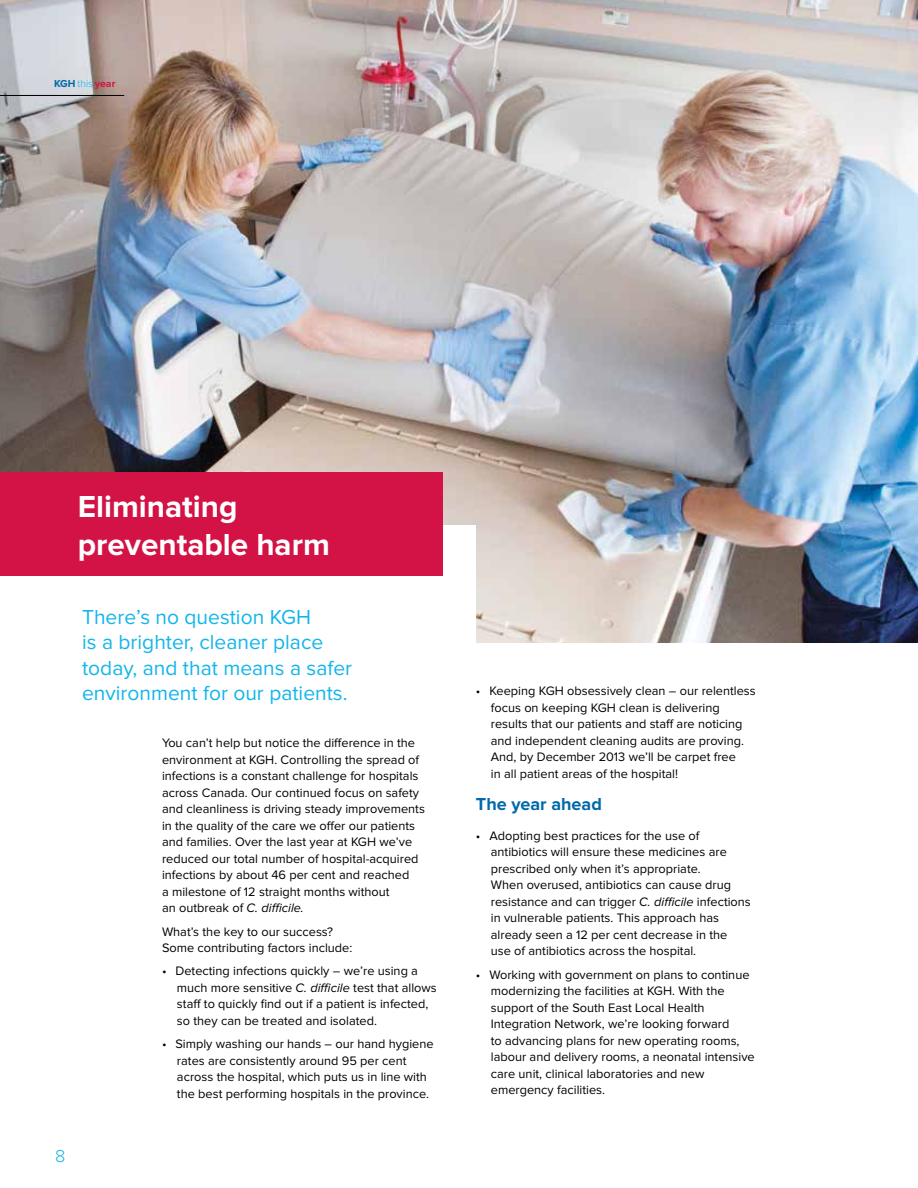
<style>
.page{position:relative;width:918px;height:1188px;background:#fff}
.page>*{position:absolute;margin:0;border:0;box-sizing:border-box;transform-origin:0 0}
.t1{font:700 31.5px/37.8px "Proxima Nova";color:#fff}
.t2{font:21px/25.2px "Proxima Nova";color:#13b5ea}
.t3{font:700 18px "Proxima Nova";color:#0069aa}
.t4{font:300 18px "Proxima Nova";color:#13b5ea}
.t5{font:12.75px/16.5px "Proxima Nova";color:#000}
.t6{font:300 10.5px "Proxima Nova";color:#13b5ea}
.s1{font-weight:700;color:#0069aa}
.s2{font-weight:700;color:#d31245}
.s3{font-style:italic}
</style>
<div class="page">
<img style="left:0;top:0;width:918px;height:643px">
<div style="left:0;top:525px;width:475px;height:173px;background:#fff"></div>
<div style="left:0;top:472px;width:443px;height:103px;background:#d31245"></div>
<hr style="left:0;top:95px;width:124px;height:1px;background:#000">
<p class="t6" style="left:54px;top:77px;width:63px"><span class="s1">KGH</span> this <span class="s2">year</span></p>
<h1 class="t1" style="left:78px;top:488px;width:254px">Eliminating preventable harm</h1>
<h2 class="t2" style="left:82px;top:605px;width:272px">There’s no question KGH<br>is a brighter, cleaner place today, and that means a safer environment for our patients.</h2>
<p class="t5" style="left:162px;top:735px;width:265px">You can’t help but notice the difference in the environment at KGH. Controlling the spread of infections is a constant challenge for hospitals across Canada. Our continued focus on safety and cleanliness is driving steady improvements in the quality of the care we offer our patients and families. Over the last year at KGH we’ve reduced our total number of hospital-acquired infections by about 46 per cent and reached<br>a milestone of 12 straight months without<br>an outbreak of <span class="s3">C. difficile.</span></p>
<p class="t5" style="left:162px;top:923px;width:192px">What’s the key to our success?<br>Some contributing factors include:</p>
<p class="t5" style="left:177px;top:963px;width:261px;text-indent:-15px">• Detecting infections quickly – we’re using a much more sensitive <span class="s3">C. difficile</span> test that allows staff to quickly find out if a patient is infected, so they can be treated and isolated.</p>
<p class="t5" style="left:177px;top:1036px;width:258px;text-indent:-15px">• Simply washing our hands – our hand hygiene rates are consistently around 95 per cent across the hospital, which puts us in line with the best performing hospitals in the province.</p>
<h3 class="t4" style="left:55px;top:1146px;width:12px">8</h3>
<p class="t5" style="left:491px;top:683px;width:266px;text-indent:-15px">• Keeping KGH obsessively clean – our relentless focus on keeping KGH clean is delivering results that our patients and staff are noticing and independent cleaning audits are proving.<br>And, by December 2013 we’ll be carpet free<br>in all patient areas of the hospital!</p>
<h3 class="t3" style="left:476px;top:794px;width:128px">The year ahead</h3>
<p class="t5" style="left:491px;top:828px;width:262px;text-indent:-15px">• Adopting best practices for the use of antibiotics will ensure these medicines are prescribed only when it’s appropriate.<br>When overused, antibiotics can cause drug resistance and can trigger <span class="s3">C. difficile</span> infections in vulnerable patients. This approach has already seen a 12 per cent decrease in the<br>use of antibiotics across the hospital.</p>
<p class="t5" style="left:491px;top:967px;width:265px;text-indent:-15px">• Working with government on plans to continue modernizing the facilities at KGH. With the support of the South East Local Health Integration Network, we’re looking forward<br>to advancing plans for new operating rooms, labour and delivery rooms, a neonatal intensive care unit, clinical laboratories and new emergency facilities.</p>
</div>
